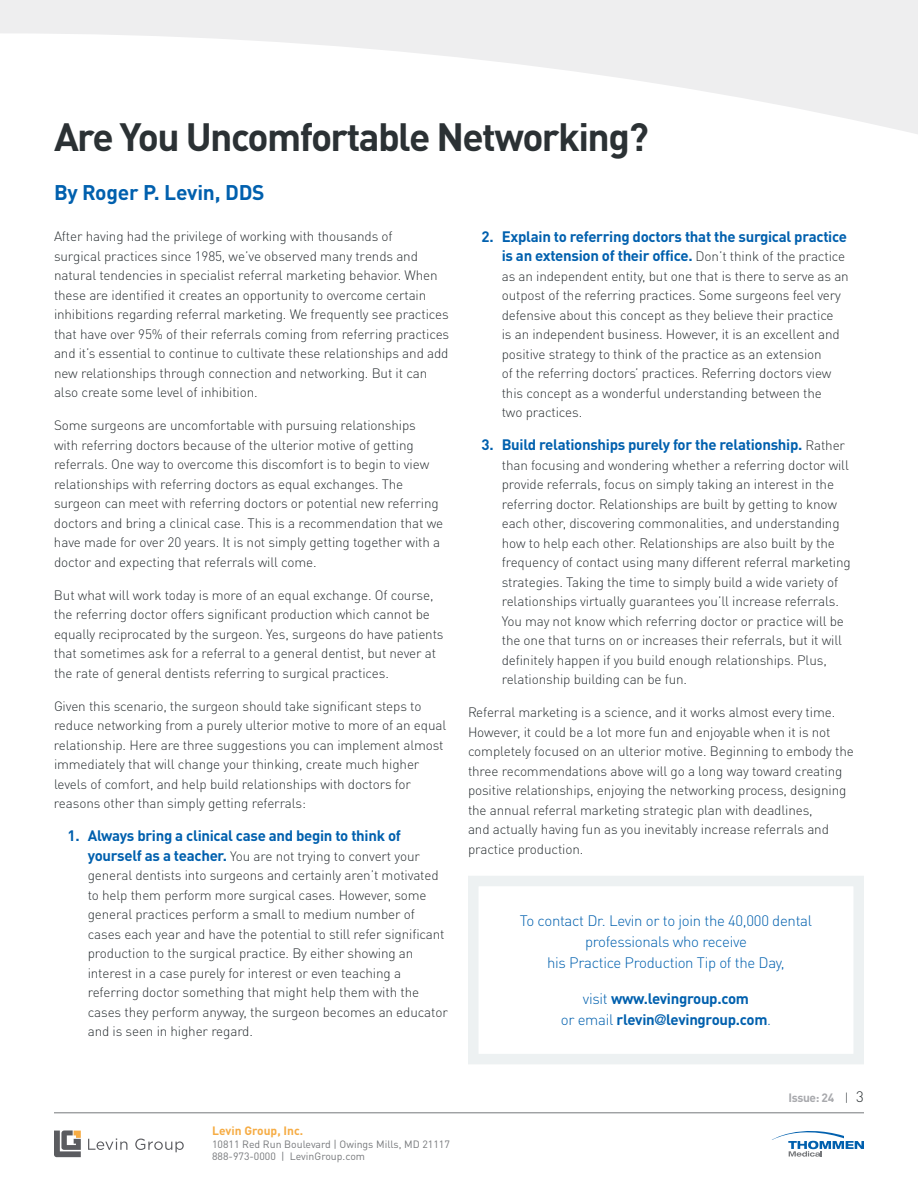
<style>
.page{position:relative;width:918px;height:1188px;background:#fff}
.page>*{position:absolute;margin:0;border:0;box-sizing:border-box;transform-origin:0 0}
.t1{font:700 39px "DIN Pro";letter-spacing:-.04em;color:#2b3134}
.t2{font:700 21px "DIN Pro";letter-spacing:-.01em;color:#0160ae}
.t3{font:700 15px/19.5px "DIN Pro";letter-spacing:-.02em;color:#0160ae;text-align:right}
.t4{font:300 15px/21px "DIN Pro";letter-spacing:-.02em;color:#0160ae;text-align:center}
.t5{font:300 13.5px/19.5px "DIN Pro";letter-spacing:-.01em;color:#2b3134}
.t6{font:700 12px "DIN Pro";color:#f6ac44}
.t7{font:700 12px "DIN Pro";letter-spacing:-.03em;color:#a8a9ad}
.t8{font:10.5px/12.6px "DIN Pro";color:#76787b}
.s1{font-weight:700;font-size:15px;color:#0160ae}
.s2{font-weight:300;font-size:13.5px;color:#2b3134}
.s3{font-weight:300}
.s4{font-family:"DIN Alternate"}
.s5{font-weight:300;color:#2b3134}
.s6{font-weight:300;font-size:15px;color:#2b3134}
</style>
<div class="page">
<svg style="left:0;top:0;width:918px;height:134px"></svg>
<svg style="left:772px;top:1131px;width:92px;height:26px"></svg>
<svg style="left:88px;top:1139px;width:39px;height:11px"></svg>
<svg style="left:135px;top:1139px;width:49px;height:13px"></svg>
<svg style="left:54px;top:1130px;width:27px;height:27px"></svg>
<hr style="left:54px;top:1113px;width:810px;height:1px;background:#76787b">
<div style="left:468px;top:876px;width:396px;height:188px;border:10px solid #edf1f2"></div>
<h1 class="t1" style="left:54px;top:104px;width:596px">Are You Uncomfortable Networking?</h1>
<h2 class="t2" style="left:54px;top:175px;width:212px">By Roger P. Levin, DDS</h2>
<p class="t5" style="left:54px;top:226px;width:397px">After having had the privilege of working with thousands of<br>surgical practices since 1985, we’ve observed many trends and natural tendencies in specialist referral marketing behavior. When these are identified it creates an opportunity to overcome certain inhibitions regarding referral marketing. We frequently see practices that have over 95% of their referrals coming from referring practices and it’s essential to continue to cultivate these relationships and add new relationships through connection and networking. But it can also create some level of inhibition.</p>
<p class="t5" style="left:54px;top:414px;width:391px">Some surgeons are uncomfortable with pursuing relationships with referring doctors because of the ulterior motive of getting referrals. One way to overcome this discomfort is to begin to view relationships with referring doctors as equal exchanges. The surgeon can meet with referring doctors or potential new referring doctors and bring a clinical case. This is a recommendation that we have made for over 20 years. It is not simply getting together with a doctor and expecting that referrals will come.</p>
<p class="t5" style="left:54px;top:584px;width:391px">But what will work today is more of an equal exchange. Of course, the referring doctor offers significant production which cannot be equally reciprocated by the surgeon. Yes, surgeons do have patients that sometimes ask for a referral to a general dentist, but never at the rate of general dentists referring to surgical practices.</p>
<p class="t5" style="left:54px;top:695px;width:394px">Given this scenario, the surgeon should take significant steps to reduce networking from a purely ulterior motive to more of an equal relationship. Here are three suggestions you can implement almost immediately that will change your thinking, create much higher levels of comfort, and help build relationships with doctors for reasons other than simply getting referrals:</p>
<p class="t3" style="left:68px;top:824px;width:335px">1. Always bring a clinical case and begin to think of</p>
<p class="t5" style="left:88px;top:845px;width:362px"><span class="s1">yourself as a teacher.</span> You are not trying to convert your general dentists into surgeons and certainly aren’t motivated to help them perform more surgical cases. However, some general practices perform a small to medium number of cases each year and have the potential to still refer significant production to the surgical practice. By either showing an interest in a case purely for interest or even teaching a referring doctor something that might help them with the cases they perform anyway, the surgeon becomes an educator and is seen in higher regard.</p>
<p class="t3" style="left:482px;top:225px;width:367px">2. Explain to referring doctors that the surgical practice is an extension of their office. <span class="s2">Don’t think of the practice</span></p>
<p class="t5" style="left:502px;top:265px;width:349px">as an independent entity, but one that is there to serve as an outpost of the referring practices. Some surgeons feel very defensive about this concept as they believe their practice<br>is an independent business. However, it is an excellent and positive strategy to think of the practice as an extension<br>of the referring doctors’ practices. Referring doctors view this concept as a wonderful understanding between the<br>two practices.</p>
<p class="t3" style="left:482px;top:433px;width:365px">3. Build relationships purely for the relationship. <span class="s2">Rather</span></p>
<p class="t5" style="left:502px;top:454px;width:351px">than focusing and wondering whether a referring doctor will provide referrals, focus on simply taking an interest in the referring doctor. Relationships are built by getting to know each other, discovering commonalities, and understanding how to help each other. Relationships are also built by the frequency of contact using many different referral marketing strategies. Taking the time to simply build a wide variety of relationships virtually guarantees you’ll increase referrals.<br>You may not know which referring doctor or practice will be the one that turns on or increases their referrals, but it will definitely happen if you build enough relationships. Plus, relationship building can be fun.</p>
<p class="t5" style="left:468px;top:701px;width:387px">Referral marketing is a science, and it works almost every time.<br>However, it could be a lot more fun and enjoyable when it is not completely focused on an ulterior motive. Beginning to embody the three recommendations above will go a long way toward creating positive relationships, enjoying the networking process, designing the annual referral marketing strategic plan with deadlines,<br>and actually having fun as you inevitably increase referrals and practice production.</p>
<p class="t4" style="left:520px;top:909px;width:294px">To contact Dr. Levin or to join the 40,000 dental professionals who receive<br>his Practice Production Tip of the Day,</p>
<p class="t3" style="left:561px;top:987px;width:212px;line-height:21px;text-align:center"><span class="s3">visit</span> www.levingroup.com<br><span class="s3">or email</span> rlevin<span class="s4">@</span>levingroup.com<span class="s3">.</span></p>
<p class="t6" style="left:212px;top:1121px;width:93px">Levin Group, Inc.</p>
<p class="t8" style="left:212px;top:1137px;width:239px">10811 Red Run Boulevard | Owings Mills, MD 21117<br>888-973-0000 | LevinGroup.com</p>
<p class="t7" style="left:789px;top:1088px;width:77px">Issue: 24 <span class="s5">|</span> <span class="s6">3</span></p>
</div>
